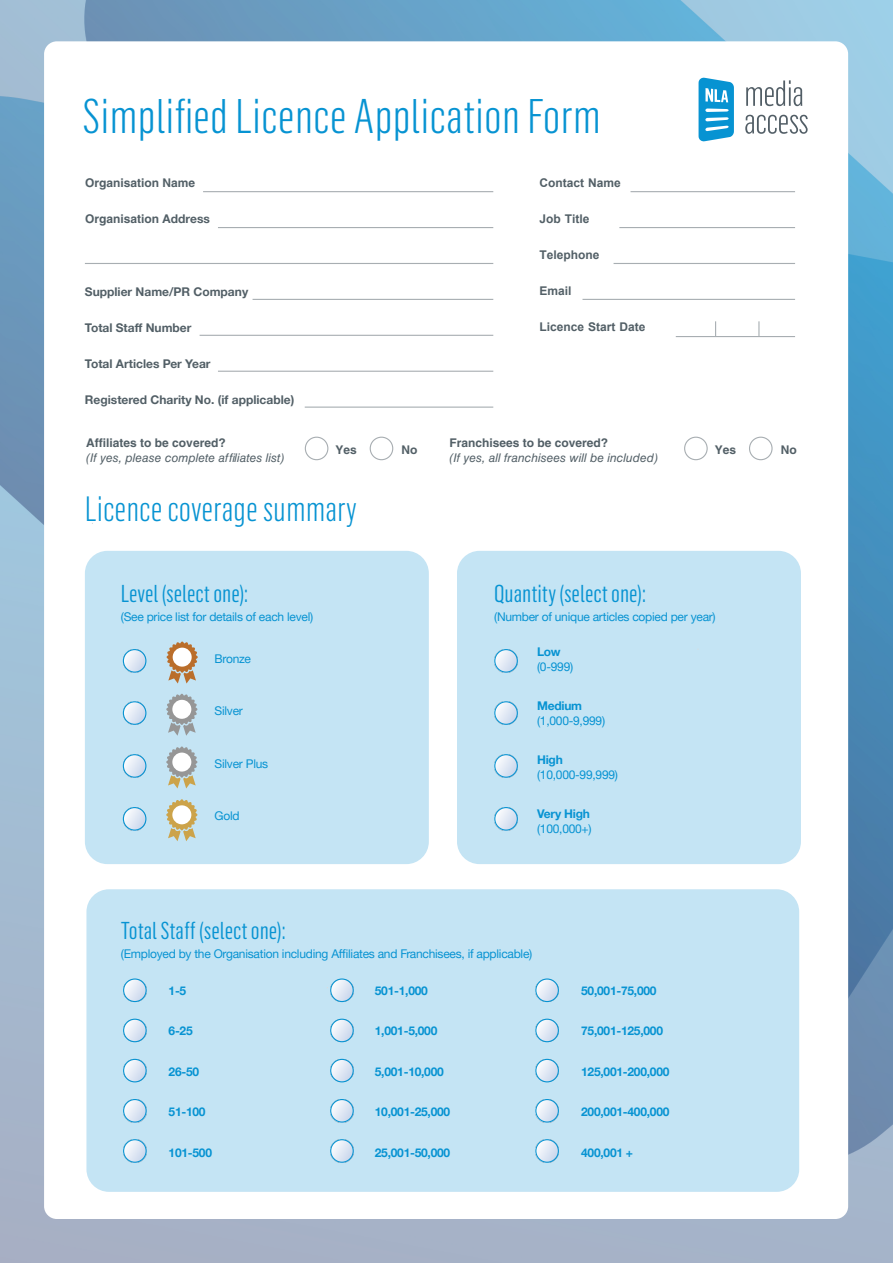
<style>
.page{position:relative;width:893px;height:1263px;background:#fff}
.page>*{position:absolute;margin:0;border:0;box-sizing:border-box;transform-origin:0 0}
.t1{font:300 47.7px "Flama Condensed";color:#0793d2;scale:1.04 1}
.t2{font:300 34.5px "Flama Condensed";color:#0793d2}
.t3{font:24px "Flama Condensed";color:#0793d2}
.t4{font:12px "Helvetica Neue LTW1 G";letter-spacing:-.02em;color:#0793d2}
.t5{font:700 12px "Helvetica Neue LTW1 G";letter-spacing:-.02em;color:#0793d2}
.t6{font:700 12px "Helvetica Neue LTW1 G";color:#525f66}
.t7{font:700 12px "Helvetica LT Std";color:#525f66}
.t8{font:italic 12px "Helvetica LT Std";color:#525f66}
.t9{font:700 12px "Arial";color:#525f66}
.s1{font-family:"Helvetica Neue LTW1 G"}
</style>
<div class="page">
<img style="left:0;top:0;width:893px;height:1263px">
<div style="left:44px;top:41px;width:804px;height:1178px;background:#fff;border-radius:13px"></div>
<svg style="left:746px;top:80px;width:56px;height:26px"></svg>
<svg style="left:745px;top:115px;width:63px;height:19px"></svg>
<svg style="left:699px;top:78px;width:35px;height:63px"></svg>
<hr style="left:203px;top:191px;width:290px;height:1px;background:#a8aeb2">
<hr style="left:630px;top:191px;width:165px;height:1px;background:#a8aeb2">
<hr style="left:218px;top:227px;width:275px;height:1px;background:#a8aeb2">
<hr style="left:619px;top:227px;width:176px;height:1px;background:#a8aeb2">
<hr style="left:85px;top:263px;width:408px;height:1px;background:#a8aeb2">
<hr style="left:614px;top:263px;width:181px;height:1px;background:#a8aeb2">
<hr style="left:253px;top:299px;width:240px;height:1px;background:#a8aeb2">
<hr style="left:582px;top:299px;width:213px;height:1px;background:#a8aeb2">
<hr style="left:200px;top:335px;width:293px;height:1px;background:#a8aeb2">
<hr style="left:218px;top:371px;width:275px;height:1px;background:#a8aeb2">
<hr style="left:305px;top:407px;width:188px;height:1px;background:#a8aeb2">
<div style="left:85px;top:551px;width:344px;height:313px;background:#c4e4f4;border-radius:22px"></div>
<div style="left:457px;top:551px;width:344px;height:313px;background:#c4e4f4;border-radius:22px"></div>
<img style="left:495px;top:650px;width:22px;height:22px">
<div style="left:494px;top:649px;width:24px;height:24px;border:1px solid #0793d2;border-radius:50%"></div>
<img style="left:495px;top:702px;width:22px;height:22px">
<div style="left:494px;top:701px;width:24px;height:24px;border:1px solid #0793d2;border-radius:50%"></div>
<img style="left:495px;top:755px;width:22px;height:22px">
<div style="left:494px;top:754px;width:24px;height:24px;border:1px solid #0793d2;border-radius:50%"></div>
<img style="left:495px;top:807px;width:22px;height:23px">
<div style="left:494px;top:807px;width:24px;height:24px;border:1px solid #0793d2;border-radius:50%"></div>
<div style="left:86px;top:889px;width:713px;height:303px;background:#c4e4f4;border-radius:22px"></div>
<svg style="left:167px;top:641px;width:31px;height:42px"></svg>
<svg style="left:166px;top:694px;width:31px;height:42px"></svg>
<svg style="left:166px;top:746px;width:31px;height:42px"></svg>
<svg style="left:166px;top:799px;width:31px;height:42px"></svg>
<hr style="left:676px;top:336px;width:119px;height:1px;background:#a8aeb2">
<svg style="left:715px;top:321px;width:1px;height:15px"></svg>
<svg style="left:758px;top:321px;width:1px;height:15px"></svg>
<img style="left:123px;top:650px;width:23px;height:22px">
<div style="left:123px;top:649px;width:23px;height:24px;border:1px solid #0793d2;border-radius:50%"></div>
<img style="left:123px;top:702px;width:23px;height:22px">
<div style="left:123px;top:701px;width:23px;height:24px;border:1px solid #0793d2;border-radius:50%"></div>
<img style="left:123px;top:755px;width:23px;height:22px">
<div style="left:123px;top:754px;width:23px;height:24px;border:1px solid #0793d2;border-radius:50%"></div>
<img style="left:123px;top:807px;width:23px;height:23px">
<div style="left:123px;top:807px;width:23px;height:24px;border:1px solid #0793d2;border-radius:50%"></div>
<img style="left:124px;top:980px;width:22px;height:21px">
<div style="left:123px;top:978px;width:24px;height:24px;border:1px solid #0793d2;border-radius:50%"></div>
<img style="left:124px;top:1019px;width:22px;height:23px">
<div style="left:123px;top:1019px;width:24px;height:23px;border:1px solid #0793d2;border-radius:50%"></div>
<img style="left:124px;top:1059px;width:22px;height:23px">
<div style="left:123px;top:1059px;width:24px;height:23px;border:1px solid #0793d2;border-radius:50%"></div>
<img style="left:124px;top:1099px;width:22px;height:23px">
<div style="left:123px;top:1099px;width:24px;height:23px;border:1px solid #0793d2;border-radius:50%"></div>
<img style="left:124px;top:1140px;width:22px;height:22px">
<div style="left:123px;top:1139px;width:24px;height:24px;border:1px solid #0793d2;border-radius:50%"></div>
<img style="left:331px;top:980px;width:22px;height:21px">
<div style="left:330px;top:978px;width:24px;height:24px;border:1px solid #0793d2;border-radius:50%"></div>
<img style="left:331px;top:1019px;width:22px;height:23px">
<div style="left:330px;top:1019px;width:24px;height:23px;border:1px solid #0793d2;border-radius:50%"></div>
<img style="left:331px;top:1059px;width:22px;height:23px">
<div style="left:330px;top:1059px;width:24px;height:23px;border:1px solid #0793d2;border-radius:50%"></div>
<img style="left:331px;top:1099px;width:22px;height:23px">
<div style="left:330px;top:1099px;width:24px;height:23px;border:1px solid #0793d2;border-radius:50%"></div>
<img style="left:331px;top:1140px;width:22px;height:22px">
<div style="left:330px;top:1139px;width:24px;height:24px;border:1px solid #0793d2;border-radius:50%"></div>
<img style="left:536px;top:980px;width:22px;height:21px">
<div style="left:535px;top:978px;width:24px;height:24px;border:1px solid #0793d2;border-radius:50%"></div>
<img style="left:536px;top:1019px;width:22px;height:23px">
<div style="left:535px;top:1019px;width:24px;height:23px;border:1px solid #0793d2;border-radius:50%"></div>
<img style="left:536px;top:1059px;width:22px;height:23px">
<div style="left:535px;top:1059px;width:24px;height:23px;border:1px solid #0793d2;border-radius:50%"></div>
<img style="left:536px;top:1099px;width:22px;height:23px">
<div style="left:535px;top:1099px;width:24px;height:23px;border:1px solid #0793d2;border-radius:50%"></div>
<img style="left:536px;top:1140px;width:22px;height:22px">
<div style="left:535px;top:1139px;width:24px;height:24px;border:1px solid #0793d2;border-radius:50%"></div>
<div style="left:684px;top:437px;width:24px;height:23px;background:#fff;border:1px solid #a8aeb2;border-radius:50%"></div>
<div style="left:305px;top:437px;width:23px;height:23px;background:#fff;border:1px solid #a8aeb2;border-radius:50%"></div>
<div style="left:749px;top:437px;width:24px;height:23px;background:#fff;border:1px solid #a8aeb2;border-radius:50%"></div>
<div style="left:370px;top:437px;width:23px;height:23px;background:#fff;border:1px solid #a8aeb2;border-radius:50%"></div>
<h1 class="t1" style="left:82px;top:88px;width:500px">Simplified Licence Application Form</h1>
<p class="t9" style="left:539px;top:175px;width:83px">Contact Name</p>
<p class="t9" style="left:539px;top:211px;width:51px">Job Title</p>
<p class="t9" style="left:539px;top:247px;width:62px">Telephone</p>
<p class="t9" style="left:539px;top:283px;width:34px">Email</p>
<p class="t9" style="left:539px;top:319px;width:107px">Licence Start Date</p>
<p class="t7" style="left:85px;top:179px;width:112px">Organisation Name</p>
<p class="t7" style="left:85px;top:215px;width:126px">Organisation <span class="s1">Address</span></p>
<p class="t6" style="left:85px;top:287px;width:165px">Supplier Name/PR Company</p>
<p class="t6" style="left:85px;top:323px;width:108px">Total Staff Number</p>
<p class="t6" style="left:85px;top:359px;width:127px">Total Articles Per Year</p>
<p class="t6" style="left:85px;top:395px;width:211px">Registered Charity No. (if applicable)</p>
<p class="t7" style="left:86px;top:439px;width:141px">Affiliates to be covered?</p>
<p class="t8" style="left:86px;top:454px;width:200px">(If yes, please complete affiliates list)</p>
<p class="t7" style="left:449px;top:439px;width:160px">Franchisees to be covered?</p>
<p class="t8" style="left:449px;top:454px;width:210px">(If yes, all franchisees will be included)</p>
<p class="t7" style="left:335px;top:445px;width:23px">Yes</p>
<p class="t7" style="left:401px;top:445px;width:17px">No</p>
<p class="t7" style="left:715px;top:445px;width:23px">Yes</p>
<p class="t7" style="left:781px;top:445px;width:17px">No</p>
<h2 class="t2" style="left:85px;top:488px;width:273px">Licence coverage summary</h2>
<h3 class="t3" style="left:121px;top:579px;width:129px">Level (select one):</h3>
<p class="t4" style="left:121px;top:613px;width:194px">(See price list for details of each level)</p>
<p class="t4" style="left:215px;top:654px;width:38px">Bronze</p>
<p class="t4" style="left:215px;top:707px;width:30px">Silver</p>
<p class="t4" style="left:215px;top:759px;width:55px">Silver Plus</p>
<p class="t4" style="left:215px;top:812px;width:27px">Gold</p>
<h3 class="t3" style="left:494px;top:579px;width:153px">Quantity (select one):</h3>
<p class="t4" style="left:494px;top:613px;width:223px">(Number of unique articles copied per year)</p>
<p class="t5" style="left:537px;top:648px;width:25px">Low</p>
<p class="t4" style="left:537px;top:663px;width:38px">(0-999)</p>
<p class="t5" style="left:537px;top:702px;width:46px">Medium</p>
<p class="t4" style="left:537px;top:717px;width:70px">(1,000-9,999)</p>
<p class="t5" style="left:537px;top:756px;width:27px">High</p>
<p class="t4" style="left:537px;top:771px;width:82px">(10,000-99,999)</p>
<p class="t5" style="left:537px;top:810px;width:54px">Very High</p>
<p class="t4" style="left:537px;top:825px;width:56px">(100,000+)</p>
<h3 class="t3" style="left:121px;top:916px;width:166px">Total Staff (select one):</h3>
<p class="t4" style="left:121px;top:950px;width:413px">(Employed by the Organisation including Affiliates and Franchisees, if applicable)</p>
<p class="t5" style="left:169px;top:986px;width:19px">1-5</p>
<p class="t5" style="left:169px;top:1026px;width:26px">6-25</p>
<p class="t5" style="left:169px;top:1067px;width:32px">26-50</p>
<p class="t5" style="left:169px;top:1107px;width:39px">51-100</p>
<p class="t5" style="left:169px;top:1148px;width:45px">101-500</p>
<p class="t5" style="left:375px;top:986px;width:55px">501-1,000</p>
<p class="t5" style="left:375px;top:1026px;width:64px">1,001-5,000</p>
<p class="t5" style="left:375px;top:1067px;width:70px">5,001-10,000</p>
<p class="t5" style="left:375px;top:1107px;width:77px">10,001-25,000</p>
<p class="t5" style="left:375px;top:1148px;width:77px">25,001-50,000</p>
<p class="t5" style="left:581px;top:986px;width:77px">50,001-75,000</p>
<p class="t5" style="left:581px;top:1026px;width:83px">75,001-125,000</p>
<p class="t5" style="left:581px;top:1067px;width:90px">125,001-200,000</p>
<p class="t5" style="left:581px;top:1107px;width:90px">200,001-400,000</p>
<p class="t5" style="left:581px;top:1148px;width:53px">400,001 +</p>
</div>
